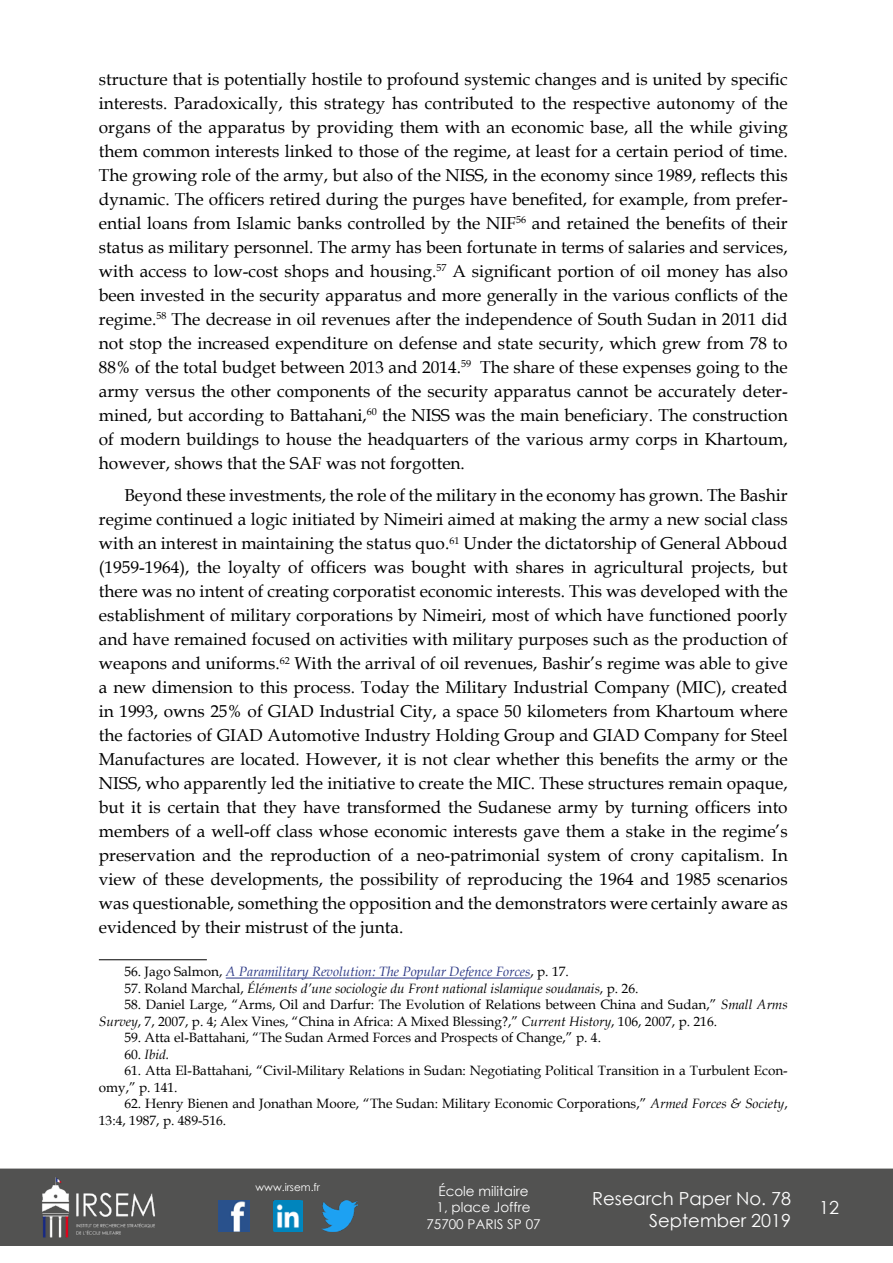
<style>
.page{position:relative;width:893px;height:1263px;background:#fff}
.page>*{position:absolute;margin:0;border:0;box-sizing:border-box;transform-origin:0 0}
.t1{font:18px/21.6px "Century Gothic";color:#fff;text-align:right}
.t2{font:17.25px/24px "Book Antiqua";color:#000;text-align:justify}
.t3{font:13.5px/16.5px "Book Antiqua";color:#000}
.t4{font:italic 13.5px "Book Antiqua";color:#000}
.t5{font:italic 13.5px "Book Antiqua";color:#283583}
.t6{font:13.5px/16.2px "Century Gothic";color:#fff;text-align:center}
.t7{font:10.5px "Century Gothic";color:#fff}
.s1{font-style:normal;color:#000}
.s2{font-style:normal}
.s3{font-style:italic}
</style>
<div class="page">
<div style="left:0;top:1168px;width:893px;height:78px;background:#525251;border:2px solid #525251"></div>
<img style="left:39px;top:1169px;width:117px;height:76px">
<img style="left:322px;top:1200px;width:36px;height:32px">
<img style="left:218px;top:1200px;width:31px;height:32px">
<img style="left:274px;top:1200px;width:28px;height:32px">
<hr style="left:99px;top:959px;width:108px;height:1px;background:#000">
<hr style="left:226px;top:978px;width:304px;height:1px;background:#283583">
<p class="t2" style="left:99px;top:67px;width:690px">structure that is potentially hostile to profound systemic changes and is united by specific interests. Paradoxically, this strategy has contributed to the respective autonomy of the organs of the apparatus by providing them with an economic base, all the while giving them common interests linked to those of the regime, at least for a certain period of time.<br>The growing role of the army, but also of the NISS, in the economy since 1989, reflects this dynamic. The officers retired during the purges have benefited, for example, from prefer&shy;ential loans from Islamic banks controlled by the NIF<sup>56</sup> and retained the benefits of their status as military personnel. The army has been fortunate in terms of salaries and services, with access to low-cost shops and housing.<sup>57</sup> A significant portion of oil money has also been invested in the security apparatus and more generally in the various conflicts of the regime.<sup>58</sup> The decrease in oil revenues after the independence of South Sudan in 2011 did not stop the increased expenditure on defense and state security, which grew from 78 to 88% of the total budget between 2013 and 2014.<sup>59</sup> The share of these expenses going to the army versus the other components of the security apparatus cannot be accurately deter&shy;mined, but according to Battahani,<sup>60</sup> the NISS was the main beneficiary. The construction of modern buildings to house the headquarters of the various army corps in Khartoum, however, shows that the SAF was not forgotten.</p>
<p class="t2" style="left:99px;top:483px;width:690px;text-indent:26px">Beyond these investments, the role of the military in the economy has grown. The Bashir regime continued a logic initiated by Nimeiri aimed at making the army a new social class with an interest in maintaining the status quo.<sup>61</sup> Under the dictatorship of General Abboud (1959-1964), the loyalty of officers was bought with shares in agricultural projects, but there was no intent of creating corporatist economic interests. This was developed with the establishment of military corporations by Nimeiri, most of which have functioned poorly and have remained focused on activities with military purposes such as the production of weapons and uniforms.<sup>62</sup> With the arrival of oil revenues, Bashir’s regime was able to give a new dimension to this process. Today the Military Industrial Company (MIC), created in 1993, owns 25% of GIAD Industrial City, a space 50 kilometers from Khartoum where the factories of GIAD Automotive Industry Holding Group and GIAD Company for Steel Manufactures are located. However, it is not clear whether this benefits the army or the NISS, who apparently led the initiative to create the MIC. These structures remain opaque, but it is certain that they have transformed the Sudanese army by turning officers into members of a well-off class whose economic interests gave them a stake in the regime’s preservation and the reproduction of a neo-patrimonial system of crony capitalism. In view of these developments, the possibility of reproducing the 1964 and 1985 scenarios was questionable, something the opposition and the demonstrators were certainly aware as evidenced by their mistrust of the junta.</p>
<p class="t5" style="left:124px;top:962px;width:446px"><span class="s1">56. Jago Salmon,</span> A Paramilitary Revolution: The Popular Defence Forces<span class="s1">, p. 17.</span></p>
<p class="t4" style="left:124px;top:979px;width:516px"><span class="s2">57. Roland Marchal,</span> Éléments d’une sociologie du Front national islamique soudanais<span class="s2">, p. 26.</span></p>
<p class="t3" style="left:99px;top:996px;width:690px;text-indent:26px">58. Daniel Large, “Arms, Oil and Darfur: The Evolution of Relations between China and Sudan,” <span class="s3">Small Arms<br>Survey</span>, 7, 2007, p. 4; Alex Vines, “China in Africa: A Mixed Blessing?,” <span class="s3">Current History</span>, 106, 2007, p. 216.</p>
<p class="t3" style="left:124px;top:1029px;width:478px">59. Atta el-Battahani, “The Sudan Armed Forces and Prospects of Change,” p. 4.</p>
<p class="t4" style="left:124px;top:1045px;width:46px"><span class="s2">60.</span> Ibid.</p>
<p class="t3" style="left:99px;top:1062px;width:690px;text-indent:26px">61. Atta El-Battahani, “Civil-Military Relations in Sudan: Negotiating Political Transition in a Turbulent Econ&shy;omy,” p. 141.</p>
<p class="t3" style="left:99px;top:1095px;width:690px;text-indent:26px">62. Henry Bienen and Jonathan Moore, “The Sudan: Military Economic Corporations,” <span class="s3">Armed Forces &amp; Society</span>,<br>13:4, 1987, p. 489-516.</p>
<p class="t7" style="left:256px;top:1179px;width:66px">www.irsem.fr</p>
<p class="t6" style="left:426px;top:1183px;width:116px">École militaire<br>1, place Joffre<br>75700 PARIS SP 07</p>
<p class="t1" style="left:592px;top:1187px;width:200px">Research Paper No. 78<br>September 2019</p>
<p class="t1" style="left:819px;top:1196px;width:21px">12</p>
</div>
